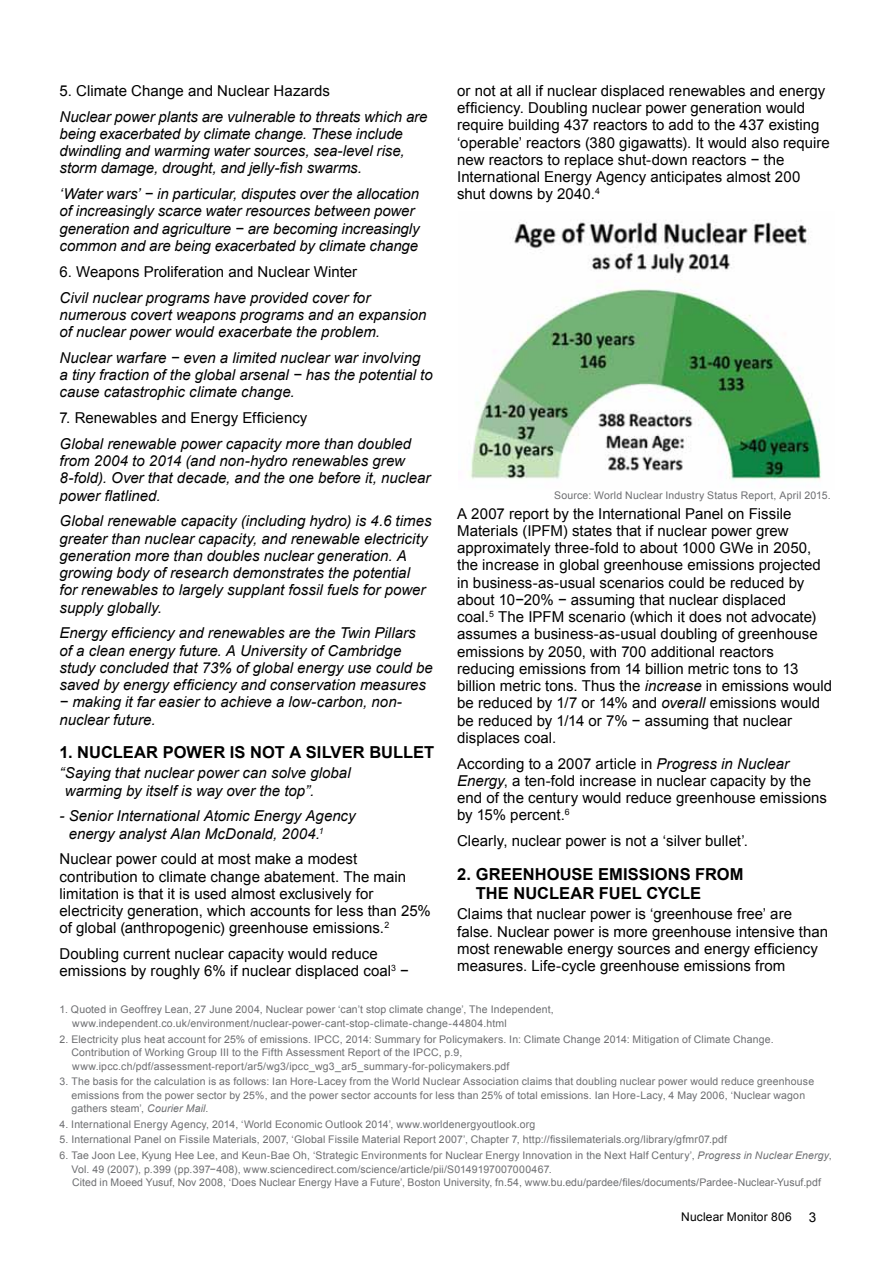
<style>
.page{position:relative;width:893px;height:1263px;background:#fff}
.page>*{position:absolute;margin:0;border:0;box-sizing:border-box;transform-origin:0 0}
.t1{font:700 16.5px/19.5px "Arial";letter-spacing:.005em;color:#000}
.t2{font:15px/17.2px "Arial";letter-spacing:.005em;color:#000}
.t3{font:italic 15px/17.2px "Arial";color:#000}
.t4{font:13.5px "Arial";color:#000}
.t5{font:12px "Arial";letter-spacing:.015em;color:#000}
.t6{font:10.5px/13.5px "Arial";letter-spacing:.015em;color:#6d6e71}
.s1{font-style:italic}
</style>
<div class="page">
<img style="left:468px;top:220px;width:354px;height:262px">
<p class="t2" style="left:60px;top:82px;width:272px">5. Climate Change and Nuclear Hazards</p>
<p class="t3" style="left:60px;top:108px;width:370px">Nuclear power plants are vulnerable to threats which are being exacerbated by climate change. These include dwindling and warming water sources, sea-level rise, storm damage, drought, and jelly-fish swarms.</p>
<p class="t3" style="left:60px;top:186px;width:361px">‘Water wars’ − in particular, disputes over the allocation of increasingly scarce water resources between power generation and agriculture − are becoming increasingly common and are being exacerbated by climate change</p>
<p class="t2" style="left:60px;top:263px;width:299px">6. Weapons Proliferation and Nuclear Winter</p>
<p class="t3" style="left:60px;top:289px;width:369px">Civil nuclear programs have provided cover for numerous covert weapons programs and an expansion of nuclear power would exacerbate the problem.</p>
<p class="t3" style="left:60px;top:349px;width:375px">Nuclear warfare − even a limited nuclear war involving<br>a tiny fraction of the global arsenal − has the potential to cause catastrophic climate change.</p>
<p class="t2" style="left:60px;top:409px;width:249px">7. Renewables and Energy Efficiency</p>
<p class="t3" style="left:60px;top:435px;width:372px">Global renewable power capacity more than doubled from 2004 to 2014 (and non-hydro renewables grew 8-fold). Over that decade, and the one before it, nuclear power flatlined.</p>
<p class="t3" style="left:60px;top:513px;width:373px">Global renewable capacity (including hydro) is 4.6 times greater than nuclear capacity, and renewable electricity generation more than doubles nuclear generation. A growing body of research demonstrates the potential<br>for renewables to largely supplant fossil fuels for power supply globally.</p>
<p class="t3" style="left:60px;top:625px;width:375px">Energy efficiency and renewables are the Twin Pillars<br>of a clean energy future. A University of Cambridge study concluded that 73% of global energy use could be saved by energy efficiency and conservation measures − making it far easier to achieve a low-carbon, non&shy;nuclear future.</p>
<p class="t1" style="left:60px;top:743px;width:376px">1. NUCLEAR POWER IS NOT A SILVER BULLET</p>
<p class="t3" style="left:65px;top:765px;width:287px;text-indent:-5px">“Saying that nuclear power can solve global warming by itself is way over the top”.</p>
<p class="t3" style="left:69px;top:808px;width:288px;text-indent:-9px">- Senior International Atomic Energy Agency energy analyst Alan McDonald, 2004.<sup>1</sup></p>
<p class="t2" style="left:60px;top:851px;width:373px">Nuclear power could at most make a modest contribution to climate change abatement. The main limitation is that it is used almost exclusively for electricity generation, which accounts for less than 25% of global (anthropogenic) greenhouse emissions.<sup>2</sup></p>
<p class="t2" style="left:60px;top:945px;width:351px">Doubling current nuclear capacity would reduce emissions by roughly 6% if nuclear displaced coal<sup>3</sup> −</p>
<p class="t2" style="left:457px;top:82px;width:374px">or not at all if nuclear displaced renewables and energy efficiency. Doubling nuclear power generation would require building 437 reactors to add to the 437 existing ‘operable’ reactors (380 gigawatts). It would also require new reactors to replace shut-down reactors − the International Energy Agency anticipates almost 200 shut downs by 2040.<sup>4</sup></p>
<p class="t6" style="left:554px;top:489px;width:278px">Source: World Nuclear Industry Status Report, April 2015.</p>
<p class="t2" style="left:457px;top:505px;width:377px">A 2007 report by the International Panel on Fissile Materials (IPFM) states that if nuclear power grew approximately three-fold to about 1000 GWe in 2050, the increase in global greenhouse emissions projected in business-as-usual scenarios could be reduced by about 10−20% − assuming that nuclear displaced<br>coal.<sup>5</sup> The IPFM scenario (which it does not advocate) assumes a business-as-usual doubling of greenhouse emissions by 2050, with 700 additional reactors reducing emissions from 14 billion metric tons to 13 billion metric tons. Thus the <span class="s1">increase</span> in emissions would be reduced by 1/7 or 14% and <span class="s1">overall</span> emissions would be reduced by 1/14 or 7% − assuming that nuclear displaces coal.</p>
<p class="t2" style="left:457px;top:755px;width:371px">According to a 2007 article in <span class="s1">Progress in Nuclear Energy</span>, a ten-fold increase in nuclear capacity by the end of the century would reduce greenhouse emissions by 15% percent.<sup>6</sup></p>
<p class="t2" style="left:457px;top:832px;width:292px">Clearly, nuclear power is not a ‘silver bullet’.</p>
<p class="t1" style="left:476px;top:864px;width:269px;text-indent:-19px">2. GREENHOUSE EMISSIONS FROM<br>THE NUCLEAR FUEL CYCLE</p>
<p class="t2" style="left:457px;top:905px;width:373px">Claims that nuclear power is ‘greenhouse free’ are false. Nuclear power is more greenhouse intensive than most renewable energy sources and energy efficiency measures. Life-cycle greenhouse emissions from</p>
<p class="t6" style="left:72px;top:1003px;width:483px;text-indent:-13px">1. Quoted in Geoffrey Lean, 27 June 2004, Nuclear power ‘can’t stop climate change’, The Independent, www.independent.co.uk/environment/nuclear-power-cant-stop-climate-change-44804.html</p>
<p class="t6" style="left:71px;top:1032px;width:704px;text-indent:-12px">2. Electricity plus heat account for 25% of emissions. IPCC, 2014: Summary for Policymakers. In: Climate Change 2014: Mitigation of Climate Change.<br>Contribution of Working Group III to the Fifth Assessment Report of the IPCC, p.9, www.ipcc.ch/pdf/assessment-report/ar5/wg3/ipcc_wg3_ar5_summary-for-policymakers.pdf</p>
<p class="t6" style="left:71px;top:1075px;width:744px;text-indent:-12px">3. The basis for the calculation is as follows: Ian Hore-Lacey from the World Nuclear Association claims that doubling nuclear power would reduce greenhouse emissions from the power sector by 25%, and the power sector accounts for less than 25% of total emissions. Ian Hore-Lacy, 4 May 2006, ‘Nuclear wagon gathers steam’, <span class="s1">Courier Mail</span>.</p>
<p class="t6" style="left:60px;top:1117px;width:477px">4. International Energy Agency, 2014, ‘World Economic Outlook 2014’, www.worldenergyoutlook.org</p>
<p class="t6" style="left:60px;top:1133px;width:669px">5. International Panel on Fissile Materials, 2007, ‘Global Fissile Material Report 2007’, Chapter 7, http://fissilematerials.org/library/gfmr07.pdf</p>
<p class="t6" style="left:71px;top:1149px;width:762px;text-indent:-12px">6. Tae Joon Lee, Kyung Hee Lee, and Keun-Bae Oh, ‘Strategic Environments for Nuclear Energy Innovation in the Next Half Century’, <span class="s1">Progress in Nuclear Energy</span>,<br>Vol. 49 (2007), p.399 (pp.397−408), www.sciencedirect.com/science/article/pii/S0149197007000467.<br>Cited in Moeed Yusuf, Nov 2008, ‘Does Nuclear Energy Have a Future’, Boston University, fn.54, www.bu.edu/pardee/files/documents/Pardee-Nuclear-Yusuf.pdf</p>
<p class="t5" style="left:681px;top:1208px;width:112px">Nuclear Monitor 806</p>
<p class="t4" style="left:809px;top:1208px;width:9px">3</p>
</div>
